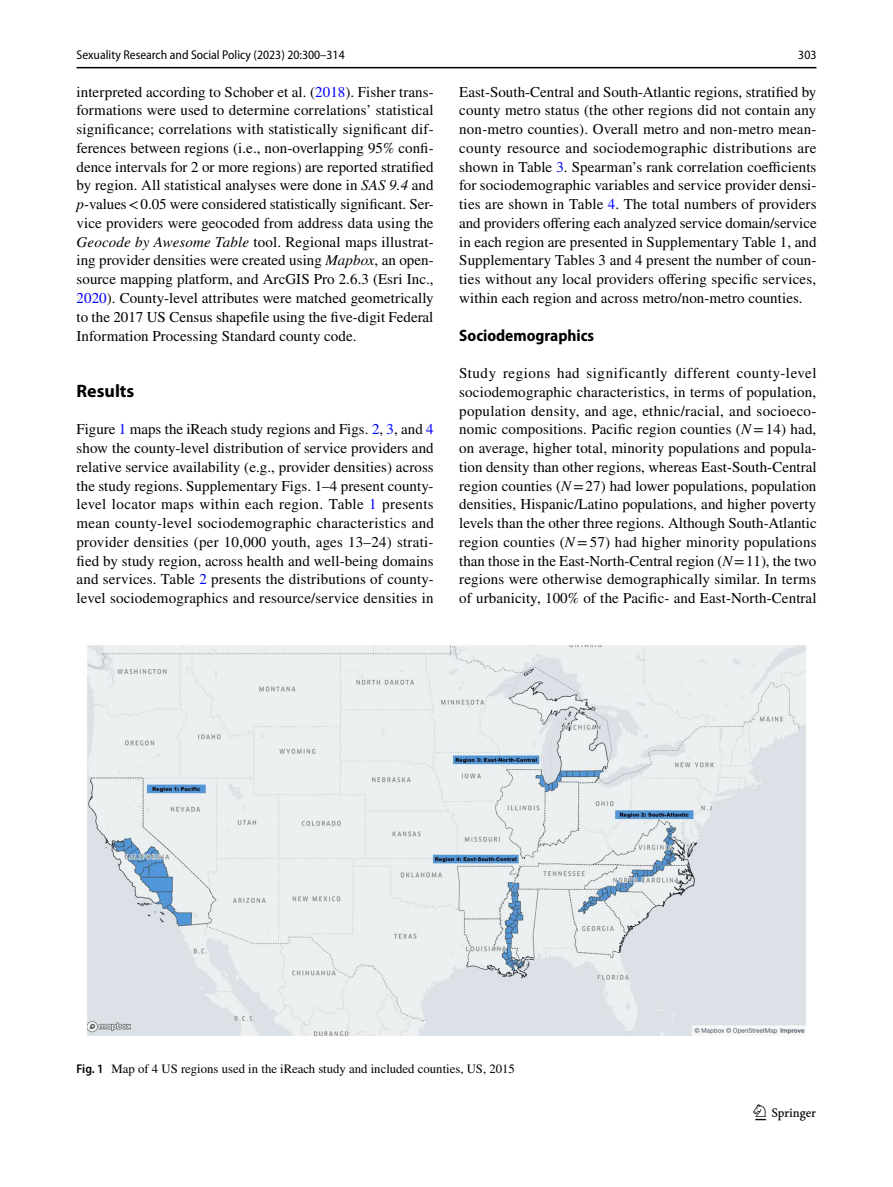
<style>
.page{position:relative;width:893px;height:1187px;background:#fff}
.page>*{position:absolute;margin:0;border:0;box-sizing:border-box;transform-origin:0 0}
.t1{font:22.5px "Springnew Regular 2";color:#000}
.t2{font:700 18px "Myriad Pro";color:#000}
.t3{font:700 semi-condensed 16.5px "Myriad Pro";color:#000}
.t4{font:15px/18.8px "STIX";letter-spacing:.005em;color:#000;text-align:justify}
.t5{font:12.75px "STIX";color:#000}
.t6{font:semi-condensed 12.75px "Myriad Pro";color:#000}
.s1{color:#00f}
.s2{font-style:italic}
.s3{font-family:"Myriad Pro";font-weight:600;font-stretch:semi-condensed}
</style>
<div class="page">
<hr style="left:77px;top:67px;width:739px;height:1px;background:#000">
<img style="left:87px;top:645px;width:719px;height:391px">
<p class="t6" style="left:77px;top:48px;width:270px">Sexuality Research and Social Policy (2023) 20:300–314</p>
<p class="t6" style="left:798px;top:48px;width:20px">303</p>
<p class="t4" style="left:77px;top:83px;width:359px">interpreted according to Schober et al. (<span class="s1">2018</span>). Fisher trans&shy;formations were used to determine correlations’ statistical significance; correlations with statistically significant dif&shy;ferences between regions (i.e., non-overlapping 95% confi&shy;dence intervals for 2 or more regions) are reported stratified by region. All statistical analyses were done in <span class="s2">SAS 9.4</span> and <span class="s2">p</span>-values&lt;0.05 were considered statistically significant. Ser&shy;vice providers were geocoded from address data using the <span class="s2">Geocode by Awesome Table</span> tool. Regional maps illustrat&shy;ing provider densities were created using <span class="s2">Mapbox</span>, an open&shy;source mapping platform, and ArcGIS Pro 2.6.3 (Esri Inc., <span class="s1">2020</span>). County-level attributes were matched geometrically to the 2017 US Census shapefile using the five-digit Federal Information Processing Standard county code.</p>
<p class="t2" style="left:77px;top:379px;width:59px">Results</p>
<p class="t4" style="left:77px;top:421px;width:359px">Figure <span class="s1">1</span> maps the iReach study regions and Figs. <span class="s1">2</span>, <span class="s1">3</span>, and <span class="s1">4 </span>show the county-level distribution of service providers and relative service availability (e.g., provider densities) across the study regions. Supplementary Figs. 1–4 present county&shy;level locator maps within each region. Table <span class="s1">1</span> presents mean county-level sociodemographic characteristics and provider densities (per 10,000 youth, ages 13–24) strati&shy;fied by study region, across health and well-being domains and services. Table <span class="s1">2</span> presents the distributions of county&shy;level sociodemographics and resource/service densities in</p>
<p class="t4" style="left:459px;top:83px;width:359px">East-South-Central and South-Atlantic regions, stratified by county metro status (the other regions did not contain any non-metro counties). Overall metro and non-metro mean&shy;county resource and sociodemographic distributions are shown in Table <span class="s1">3</span>. Spearman’s rank correlation coefficients for sociodemographic variables and service provider densi&shy;ties are shown in Table <span class="s1">4</span>. The total numbers of providers and providers offering each analyzed service domain/service in each region are presented in Supplementary Table 1, and Supplementary Tables 3 and 4 present the number of coun&shy;ties without any local providers offering specific services, within each region and across metro/non-metro counties.</p>
<p class="t3" style="left:459px;top:326px;width:136px">Sociodemographics</p>
<p class="t4" style="left:459px;top:364px;width:359px">Study regions had significantly different county-level sociodemographic characteristics, in terms of population, population density, and age, ethnic/racial, and socioeco&shy;nomic compositions. Pacific region counties (<span class="s2">N</span>=14) had, on average, higher total, minority populations and popula&shy;tion density than other regions, whereas East-South-Central region counties (<span class="s2">N</span>=27) had lower populations, population densities, Hispanic/Latino populations, and higher poverty levels than the other three regions. Although South-Atlantic region counties (<span class="s2">N</span>=57) had higher minority populations than those in the East-North-Central region (<span class="s2">N</span>=11), the two regions were otherwise demographically similar. In terms of urbanicity, 100% of the Pacific- and East-North-Central</p>
<p class="t5" style="left:77px;top:1059px;width:440px"><span class="s3">Fig. 1</span> Map of 4 US regions used in the iReach study and included counties, US, 2015</p>
<h1 class="t1" style="left:755px;top:1104px;width:62px">1 3</h1>
</div>
